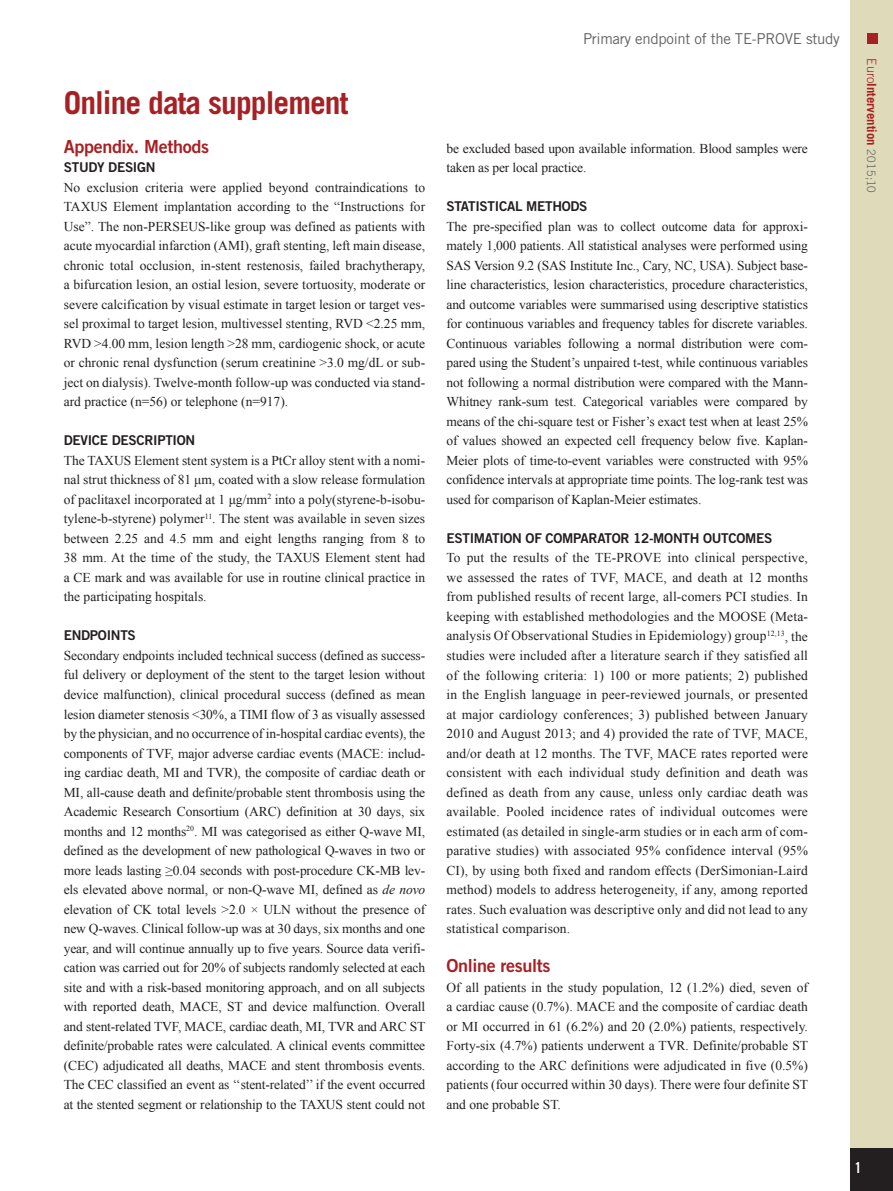
<style>
.page{position:relative;width:893px;height:1191px;background:#fff}
.page>*{position:absolute;margin:0;border:0;box-sizing:border-box;transform-origin:0 0}
.t1{font:700 31.5px "Trade Gothic LT Std";letter-spacing:-.03em;color:#a72023}
.t2{font:18px "Trade Gothic LT Std Bd 2";letter-spacing:-.02em;color:#a72023}
.t3{font:15px "Trade Gothic LT Std";letter-spacing:-.02em;color:#636366}
.t4{font:15px "Trade Gothic LT Std Bd Cn 20";color:#fff}
.t5{font:13.5px/19.5px "Times New Roman";color:#231f20;text-align:justify}
.t6{font:13.5px "Trade Gothic LT Std Bd 2";letter-spacing:-.02em;color:#231f20}
.t7{font:700 12.75px "Trade Gothic LT Std";color:#a72023}
.s1{font-style:italic}
.s2{font-weight:300}
.s3{font-weight:300;font-size:11.7px;color:#636366}
</style>
<div class="page">
<div style="left:850px;top:0;width:43px;height:1191px;background:#dedaba"></div>
<div style="left:850px;top:1148px;width:43px;height:43px;background:#231f20"></div>
<div style="left:867px;top:34px;width:11px;height:10px;background:#a72023"></div>
<h1 class="t1" style="left:64px;top:83px;width:286px">Online data supplement</h1>
<h2 class="t2" style="left:64px;top:135px;width:147px">Appendix. Methods</h2>
<p class="t6" style="left:64px;top:159px;width:93px">STUDY DESIGN</p>
<p class="t5" style="left:64px;top:177px;width:363px">No exclusion criteria were applied beyond contraindications to TAXUS Element implantation according to the “Instructions for Use”. The non-PERSEUS-like group was defined as patients with acute myocardial infarction (AMI), graft stenting, left main disease, chronic total occlusion, in-stent restenosis, failed brachytherapy, a bifurcation lesion, an ostial lesion, severe tortuosity, moderate or severe calcification by visual estimate in target lesion or target ves&shy;sel proximal to target lesion, multivessel stenting, RVD &lt;2.25 mm, RVD &gt;4.00 mm, lesion length &gt;28 mm, cardiogenic shock, or acute or chronic renal dysfunction (serum creatinine &gt;3.0 mg/dL or sub&shy;ject on dialysis). Twelve-month follow-up was conducted via stand&shy;ard practice (n=56) or telephone (n=917).</p>
<p class="t6" style="left:64px;top:432px;width:133px">DEVICE DESCRIPTION</p>
<p class="t5" style="left:64px;top:450px;width:363px">The TAXUS Element stent system is a PtCr alloy stent with a nomi&shy;nal strut thickness of 81 μm, coated with a slow release formulation of paclitaxel incorporated at 1 μg/mm<sup>2</sup> into a poly(styrene-b-isobu&shy;tylene-b-styrene) polymer<sup>11</sup>. The stent was available in seven sizes between 2.25 and 4.5 mm and eight lengths ranging from 8 to 38 mm. At the time of the study, the TAXUS Element stent had a CE mark and was available for use in routine clinical practice in the participating hospitals.</p>
<p class="t6" style="left:64px;top:627px;width:74px">ENDPOINTS</p>
<p class="t5" style="left:64px;top:645px;width:363px">Secondary endpoints included technical success (defined as success&shy;ful delivery or deployment of the stent to the target lesion without device malfunction), clinical procedural success (defined as mean lesion diameter stenosis &lt;30%, a TIMI flow of 3 as visually assessed by the physician, and no occurrence of in-hospital cardiac events), the components of TVF, major adverse cardiac events (MACE: includ&shy;ing cardiac death, MI and TVR), the composite of cardiac death or MI, all-cause death and definite/probable stent thrombosis using the Academic Research Consortium (ARC) definition at 30 days, six months and 12 months<sup>20</sup>. MI was categorised as either Q-wave MI, defined as the development of new pathological Q-waves in two or more leads lasting ≥0.04 seconds with post-procedure CK-MB lev&shy;els elevated above normal, or non-Q-wave MI, defined as <span class="s1">de novo </span>elevation of CK total levels &gt;2.0 × ULN without the presence of new Q-waves. Clinical follow-up was at 30 days, six months and one year, and will continue annually up to five years. Source data verifi&shy;cation was carried out for 20% of subjects randomly selected at each site and with a risk-based monitoring approach, and on all subjects with reported death, MACE, ST and device malfunction. Overall and stent-related TVF, MACE, cardiac death, MI, TVR and ARC ST definite/probable rates were calculated. A clinical events committee (CEC) adjudicated all deaths, MACE and stent thrombosis events.<br>The CEC classified an event as ‘‘stent-related’’ if the event occurred at the stented segment or relationship to the TAXUS stent could not</p>
<p class="t3" style="left:583px;top:30px;width:258px">Primary endpoint of the TE-PROVE study</p>
<p class="t5" style="left:446px;top:138px;width:363px">be excluded based upon available information. Blood samples were taken as per local practice.</p>
<p class="t6" style="left:446px;top:198px;width:143px">STATISTICAL METHODS</p>
<p class="t5" style="left:446px;top:216px;width:363px">The pre-specified plan was to collect outcome data for approxi&shy;mately 1,000 patients. All statistical analyses were performed using SAS Version 9.2 (SAS Institute Inc., Cary, NC, USA). Subject base&shy;line characteristics, lesion characteristics, procedure characteristics, and outcome variables were summarised using descriptive statistics for continuous variables and frequency tables for discrete variables.<br>Continuous variables following a normal distribution were com&shy;pared using the Student’s unpaired t-test, while continuous variables not following a normal distribution were compared with the Mann-Whitney rank-sum test. Categorical variables were compared by means of the chi-square test or Fisher’s exact test when at least 25% of values showed an expected cell frequency below five. Kaplan-Meier plots of time-to-event variables were constructed with 95% confidence intervals at appropriate time points. The log-rank test was used for comparison of Kaplan-Meier estimates.</p>
<p class="t6" style="left:446px;top:529px;width:327px">ESTIMATION OF COMPARATOR 12-MONTH OUTCOMES</p>
<p class="t5" style="left:446px;top:548px;width:363px">To put the results of the TE-PROVE into clinical perspective, we assessed the rates of TVF, MACE, and death at 12 months from published results of recent large, all-comers PCI studies. In keeping with established methodologies and the MOOSE (Meta&shy;analysis Of Observational Studies in Epidemiology) group<sup>12,13</sup>, the studies were included after a literature search if they satisfied all of the following criteria: 1) 100 or more patients; 2) published in the English language in peer-reviewed journals, or presented at major cardiology conferences; 3) published between January 2010 and August 2013; and 4) provided the rate of TVF, MACE, and/or death at 12 months. The TVF, MACE rates reported were consistent with each individual study definition and death was defined as death from any cause, unless only cardiac death was available. Pooled incidence rates of individual outcomes were estimated (as detailed in single-arm studies or in each arm of com&shy;parative studies) with associated 95% confidence interval (95% CI), by using both fixed and random effects (DerSimonian-Laird method) models to address heterogeneity, if any, among reported rates. Such evaluation was descriptive only and did not lead to any statistical comparison.</p>
<h2 class="t2" style="left:446px;top:954px;width:105px">Online results</h2>
<p class="t5" style="left:446px;top:977px;width:363px">Of all patients in the study population, 12 (1.2%) died, seven of a cardiac cause (0.7%). MACE and the composite of cardiac death or MI occurred in 61 (6.2%) and 20 (2.0%) patients, respectively.<br>Forty-six (4.7%) patients underwent a TVR. Definite/probable ST according to the ARC definitions were adjudicated in five (0.5%) patients (four occurred within 30 days). There were four definite ST and one probable ST.</p>
<p class="t7" style="left:879px;top:58px;width:135px;rotate:90deg"><span class="s2">Euro</span>Intervention <span class="s3">2015;10</span></p>
<p class="t4" style="left:855px;top:1158px;width:8px">1</p>
</div>
